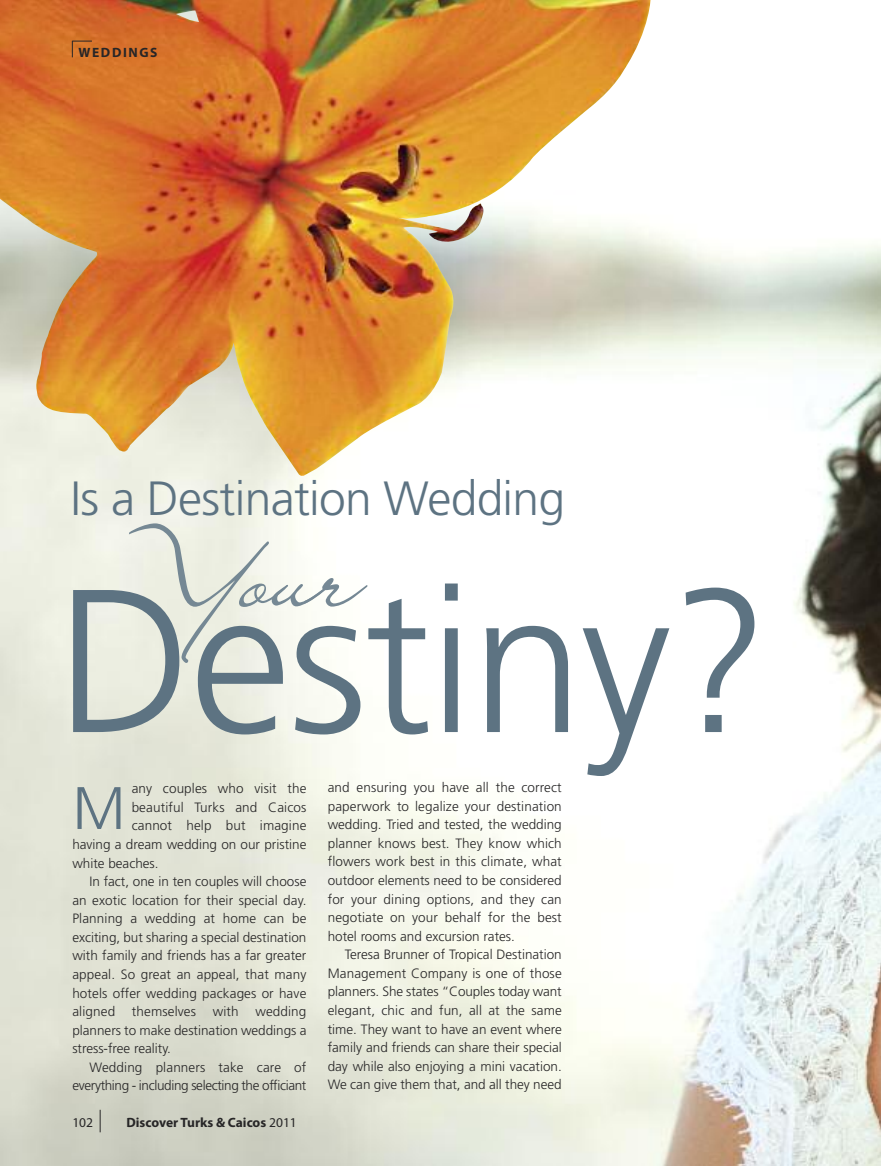
<style>
.page{position:relative;width:881px;height:1166px;background:#fff}
.page>*{position:absolute;margin:0;border:0;box-sizing:border-box;transform-origin:0 0}
.t1{font:300 203.25px "Frutiger";letter-spacing:-.015em;color:#5d7382}
.t2{font:113.25px "Lainie Day SH";color:#758894}
.t3{font:300 59.85px "Frutiger";color:#5d7382}
.t4{font:300 48px "Frutiger";letter-spacing:-.015em;color:#5d7382}
.t5{font:300 13.5px/18.6px "Frutiger";color:#272627;text-align:justify}
.t6{font:300 13.5px "Frutiger";letter-spacing:-.025em;color:#272627}
.t7{font:700 13.5px "Myriad Pro";color:#272627}
.t8{font:700 13.5px "Myriad Pro";letter-spacing:.12em;color:#272627}
.t9{font:13.5px "Myriad Pro";color:#272627}
.s1{font-weight:400}
</style>
<div class="page">
<img style="left:0;top:233px;width:880px;height:932px">
<svg style="left:100px;top:1109px;width:1px;height:22px"></svg>
<img style="left:0;top:0;width:651px;height:476px">
<svg style="left:72px;top:41px;width:20px;height:16px"></svg>
<p class="t8" style="left:78px;top:48px;width:80px">WEDDINGS</p>
<h3 class="t4" style="left:71px;top:479px;width:496px">Is a Destination Wedding</h3>
<h2 class="t2" style="left:117px;top:497px;width:247px">Your</h2>
<h1 class="t1" style="left:57px;top:579px;width:714px">Destiny?</h1>
<p class="t5" style="left:132px;top:780px;width:176px">any couples who visit the</p>
<p class="t5" style="left:132px;top:798px;width:176px">beautiful Turks and Caicos</p>
<p class="t5" style="left:132px;top:817px;width:176px">cannot help but imagine</p>
<p class="t5" style="left:72px;top:835px;width:235px">having a dream wedding on our pristine</p>
<p class="t5" style="left:72px;top:854px;width:88px">white beaches.</p>
<p class="t5" style="left:89px;top:872px;width:218px">In fact, one in ten couples will choose</p>
<p class="t5" style="left:72px;top:891px;width:235px">an exotic location for their special day.</p>
<p class="t5" style="left:72px;top:910px;width:235px">Planning a wedding at home can be</p>
<p class="t5" style="left:72px;top:928px;width:235px">exciting, but sharing a special destination</p>
<p class="t5" style="left:72px;top:947px;width:235px">with family and friends has a far greater</p>
<p class="t5" style="left:72px;top:965px;width:235px">appeal. So great an appeal, that many</p>
<p class="t5" style="left:72px;top:984px;width:235px">hotels offer wedding packages or have</p>
<p class="t5" style="left:72px;top:1002px;width:235px">aligned themselves with wedding</p>
<p class="t5" style="left:72px;top:1021px;width:235px">planners to make destination weddings a</p>
<p class="t5" style="left:72px;top:1039px;width:100px">stress-free reality.</p>
<p class="t5" style="left:89px;top:1058px;width:218px">Wedding planners take care of</p>
<p class="t6" style="left:72px;top:1079px;width:235px">everything - including selecting the officiant</p>
<h3 class="t3" style="left:72px;top:783px;width:55px">M</h3>
<p class="t9" style="left:72px;top:1116px;width:22px">102</p>
<p class="t7" style="left:126px;top:1116px;width:172px">Discover Turks &amp; Caicos <span class="s1">2011</span></p>
<p class="t5" style="left:327px;top:779px;width:235px">and ensuring you have all the correct paperwork to legalize your destination wedding. Tried and tested, the wedding planner knows best. They know which flowers work best in this climate, what outdoor elements need to be considered for your dining options, and they can negotiate on your behalf for the best hotel rooms and excursion rates.</p>
<p class="t5" style="left:327px;top:946px;width:235px;text-indent:17px">Teresa Brunner of Tropical Destination Management Company is one of those planners. She states “Couples today want elegant, chic and fun, all at the same time. They want to have an event where family and friends can share their special day while also enjoying a mini vacation.<br>We can give them that, and all they need</p>
</div>
